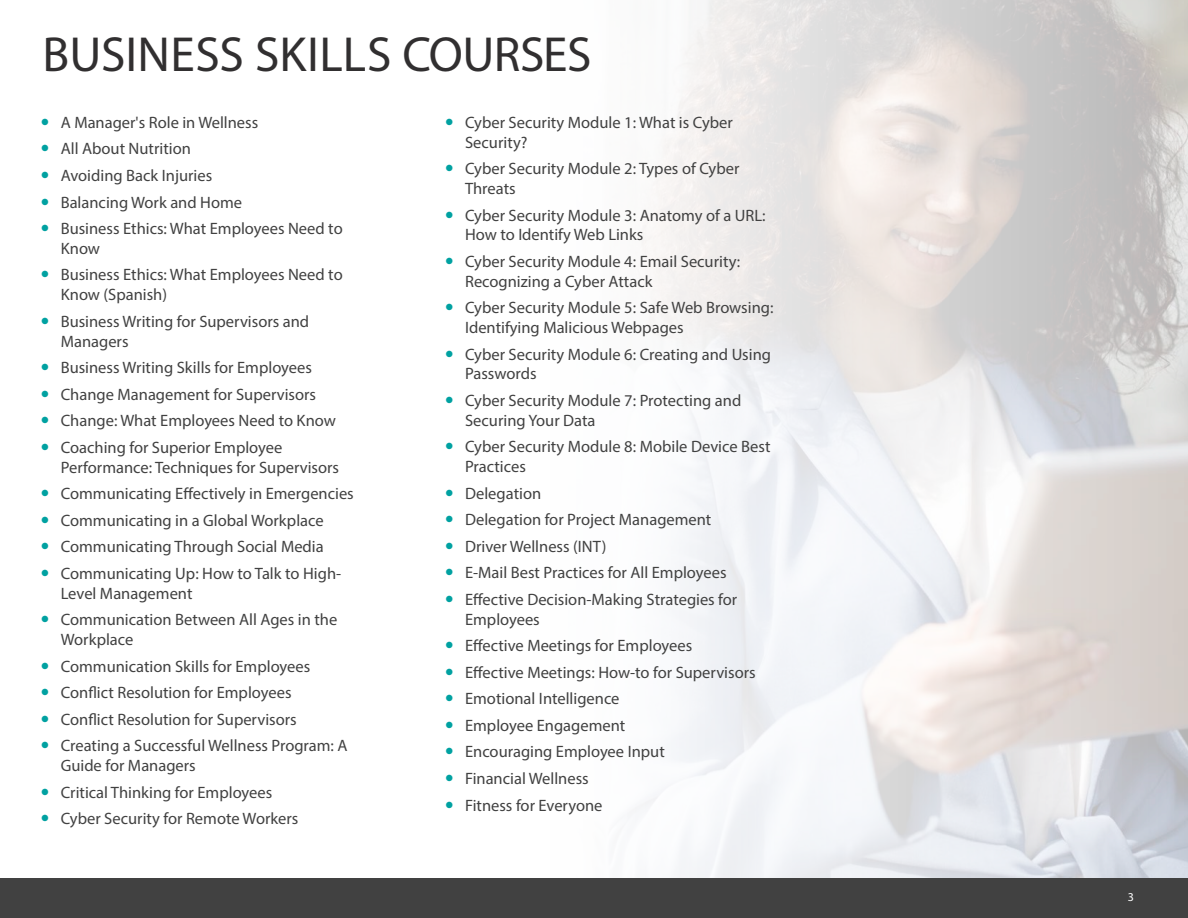
<style>
.page{position:relative;width:1188px;height:918px;background:#fff}
.page>*{position:absolute;margin:0;border:0;box-sizing:border-box;transform-origin:0 0}
.t1{font:49.5px "Myriad Pro";letter-spacing:-.005em;color:#312f30}
.t2{font:16.5px/19.8px "Myriad Pro";color:#414141}
.t3{font:12px "Myriad Pro";color:#fff}
</style>
<div class="page">
<img style="left:635px;top:0;width:553px;height:878px">
<div style="left:0;top:878px;width:1188px;height:40px;background:#414141"></div>
<p class="t1" style="left:42px;top:24px;width:551px">BUSINESS SKILLS COURSES</p>
<p class="t2" style="left:61px;top:112px;width:199px">A Manager's Role in Wellness</p>
<p class="t2" style="left:61px;top:139px;width:132px">All About Nutrition</p>
<p class="t2" style="left:61px;top:165px;width:153px">Avoiding Back Injuries</p>
<p class="t2" style="left:61px;top:192px;width:183px">Balancing Work and Home</p>
<p class="t2" style="left:61px;top:218px;width:283px">Business Ethics: What Employees Need to<br>Know</p>
<p class="t2" style="left:61px;top:265px;width:283px">Business Ethics: What Employees Need to<br>Know (Spanish)</p>
<p class="t2" style="left:61px;top:311px;width:250px">Business Writing for Supervisors and<br>Managers</p>
<p class="t2" style="left:61px;top:357px;width:253px">Business Writing Skills for Employees</p>
<p class="t2" style="left:61px;top:384px;width:257px">Change Management for Supervisors</p>
<p class="t2" style="left:61px;top:411px;width:277px">Change: What Employees Need to Know</p>
<p class="t2" style="left:61px;top:437px;width:280px">Coaching for Superior Employee<br>Performance: Techniques for Supervisors</p>
<p class="t2" style="left:61px;top:483px;width:295px">Communicating Effectively in Emergencies</p>
<p class="t2" style="left:61px;top:510px;width:265px">Communicating in a Global Workplace</p>
<p class="t2" style="left:61px;top:537px;width:265px">Communicating Through Social Media</p>
<p class="t2" style="left:61px;top:563px;width:282px">Communicating Up: How to Talk to High-<br>Level Management</p>
<p class="t2" style="left:61px;top:609px;width:278px">Communication Between All Ages in the<br>Workplace</p>
<p class="t2" style="left:61px;top:656px;width:251px">Communication Skills for Employees</p>
<p class="t2" style="left:61px;top:682px;width:232px">Conflict Resolution for Employees</p>
<p class="t2" style="left:61px;top:709px;width:238px">Conflict Resolution for Supervisors</p>
<p class="t2" style="left:61px;top:735px;width:288px">Creating a Successful Wellness Program: A<br>Guide for Managers</p>
<p class="t2" style="left:61px;top:782px;width:213px">Critical Thinking for Employees</p>
<p class="t2" style="left:61px;top:808px;width:239px">Cyber Security for Remote Workers</p>
<p class="t2" style="left:465px;top:112px;width:269px">Cyber Security Module 1: What is Cyber<br>Security?</p>
<p class="t2" style="left:465px;top:159px;width:276px">Cyber Security Module 2: Types of Cyber<br>Threats</p>
<p class="t2" style="left:465px;top:205px;width:302px">Cyber Security Module 3: Anatomy of a URL:<br>How to Identify Web Links</p>
<p class="t2" style="left:465px;top:251px;width:277px">Cyber Security Module 4: Email Security:<br>Recognizing a Cyber Attack</p>
<p class="t2" style="left:465px;top:298px;width:310px">Cyber Security Module 5: Safe Web Browsing:<br>Identifying Malicious Webpages</p>
<p class="t2" style="left:465px;top:344px;width:307px">Cyber Security Module 6: Creating and Using<br>Passwords</p>
<p class="t2" style="left:465px;top:390px;width:278px">Cyber Security Module 7: Protecting and<br>Securing Your Data</p>
<p class="t2" style="left:465px;top:437px;width:307px">Cyber Security Module 8: Mobile Device Best<br>Practices</p>
<p class="t2" style="left:465px;top:483px;width:78px">Delegation</p>
<p class="t2" style="left:465px;top:510px;width:248px">Delegation for Project Management</p>
<p class="t2" style="left:465px;top:536px;width:143px">Driver Wellness (INT)</p>
<p class="t2" style="left:465px;top:563px;width:263px">E-Mail Best Practices for All Employees</p>
<p class="t2" style="left:465px;top:589px;width:274px">Effective Decision-Making Strategies for<br>Employees</p>
<p class="t2" style="left:465px;top:636px;width:229px">Effective Meetings for Employees</p>
<p class="t2" style="left:465px;top:662px;width:292px">Effective Meetings: How-to for Supervisors</p>
<p class="t2" style="left:465px;top:689px;width:156px">Emotional Intelligence</p>
<p class="t2" style="left:465px;top:715px;width:162px">Employee Engagement</p>
<p class="t2" style="left:465px;top:742px;width:201px">Encouraging Employee Input</p>
<p class="t2" style="left:465px;top:768px;width:125px">Financial Wellness</p>
<p class="t2" style="left:465px;top:795px;width:139px">Fitness for Everyone</p>
<p class="t3" style="left:1128px;top:889px;width:8px">3</p>
</div>
